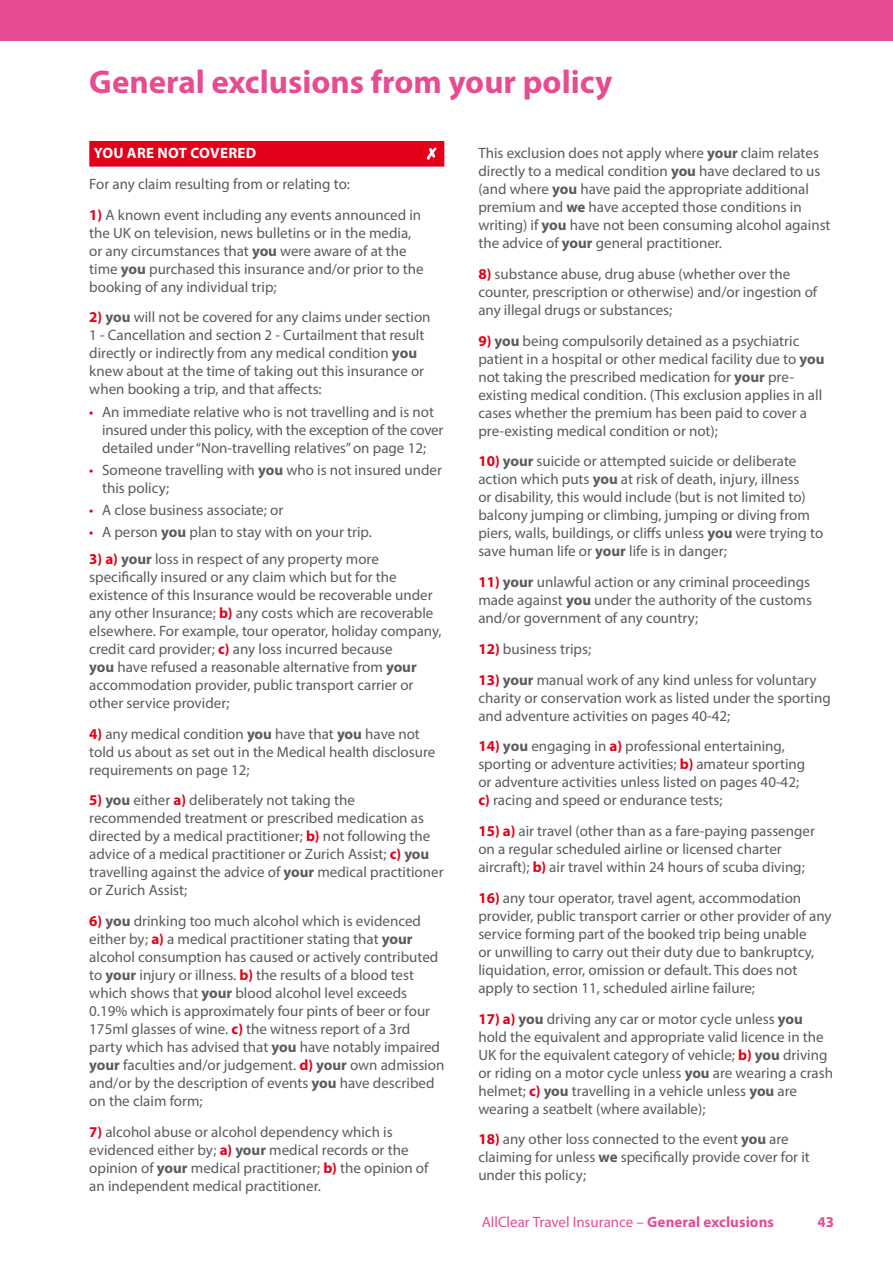
<style>
.page{position:relative;width:893px;height:1263px;background:#fff}
.page>*{position:absolute;margin:0;border:0;box-sizing:border-box;transform-origin:0 0}
.Page_heading{font:700 33px "Myriad Pro";color:#e74c92}
.Main_Text{font:15px/18px "Myriad Pro";color:#5d5a5c}
.t1{font:15px "Myriad Pro";color:#e74c92}
.You_are_covered{font:700 15px "Myriad Pro";letter-spacing:.02em;color:#fff}
.t2{font:700 15px "Myriad Pro";color:#e74c92}
.s1{font-weight:700;color:#e2001a}
.s2{font-weight:700}
.s3{color:#e2001a}
</style>
<div class="page">
<div style="left:89px;top:141px;width:355px;height:26px;background:#e2001a"></div>
<div style="left:0;top:0;width:893px;height:41px;background:#e74c92"></div>
<p class="Page_heading" style="left:89px;top:60px;width:525px">General exclusions from your policy</p>
<p class="You_are_covered" style="left:94px;top:143px;width:164px">YOU ARE NOT COVERED</p>
<p class="Main_Text" style="left:89px;top:175px;width:262px">For any claim resulting from or relating to:</p>
<p class="Main_Text" style="left:89px;top:205px;width:336px"><span class="s1">1)</span> A known event including any events announced in the UK on television, news bulletins or in the media, or any circumstances that <span class="s2">you</span> were aware of at the time <span class="s2">you</span> purchased this insurance and/or prior to the booking of any individual trip;</p>
<p class="Main_Text" style="left:89px;top:308px;width:343px"><span class="s1">2)</span> <span class="s2">you</span> will not be covered for any claims under section 1 - Cancellation and section 2 - Curtailment that result directly or indirectly from any medical condition <span class="s2">you </span>knew about at the time of taking out this insurance or when booking a trip, and that affects:</p>
<p class="Main_Text" style="left:102px;top:402px;width:343px;text-indent:-13px"><span class="s3">•</span> An immediate relative who is not travelling and is not insured under this policy, with the exception of the cover detailed under “Non-travelling relatives” on page 12;</p>
<p class="Main_Text" style="left:102px;top:461px;width:341px;text-indent:-13px"><span class="s3">•</span> Someone travelling with <span class="s2">you</span> who is not insured under this policy;</p>
<p class="Main_Text" style="left:89px;top:501px;width:195px"><span class="s3">•</span> A close business associate; or</p>
<p class="Main_Text" style="left:89px;top:523px;width:284px"><span class="s3">•</span> A person <span class="s2">you</span> plan to stay with on your trip.</p>
<p class="Main_Text" style="left:89px;top:550px;width:354px"><span class="s1">3) a)</span> <span class="s2">your</span> loss in respect of any property more specifically insured or any claim which but for the existence of this Insurance would be recoverable under any other Insurance; <span class="s1">b)</span> any costs which are recoverable elsewhere. For example, tour operator, holiday company, credit card provider; <span class="s1">c)</span> any loss incurred because<br><span class="s2">you</span> have refused a reasonable alternative from <span class="s2">your </span>accommodation provider, public transport carrier or other service provider;</p>
<p class="Main_Text" style="left:89px;top:724px;width:347px"><span class="s1">4)</span> any medical condition <span class="s2">you</span> have that <span class="s2">you</span> have not told us about as set out in the Medical health disclosure requirements on page 12;</p>
<p class="Main_Text" style="left:89px;top:791px;width:356px"><span class="s1">5)</span> <span class="s2">you</span> either <span class="s1">a)</span> deliberately not taking the recommended treatment or prescribed medication as directed by a medical practitioner; <span class="s1">b)</span> not following the advice of a medical practitioner or Zurich Assist; <span class="s1">c)</span> <span class="s2">you </span>travelling against the advice of <span class="s2">your</span> medical practitioner or Zurich Assist;</p>
<p class="Main_Text" style="left:89px;top:912px;width:357px"><span class="s1">6)</span> <span class="s2">you</span> drinking too much alcohol which is evidenced either by; <span class="s1">a)</span> a medical practitioner stating that <span class="s2">your </span>alcohol consumption has caused or actively contributed to <span class="s2">your</span> injury or illness. <span class="s1">b)</span> the results of a blood test which shows that <span class="s2">your</span> blood alcohol level exceeds 0.19% which is approximately four pints of beer or four 175ml glasses of wine. <span class="s1">c)</span> the witness report of a 3rd party which has advised that <span class="s2">you</span> have notably impaired <span class="s2">your</span> faculties and/or judgement. <span class="s1">d)</span> <span class="s2">your</span> own admission and/or by the description of events <span class="s2">you</span> have described on the claim form;</p>
<p class="Main_Text" style="left:89px;top:1123px;width:341px"><span class="s1">7)</span> alcohol abuse or alcohol dependency which is evidenced either by; <span class="s1">a)</span> <span class="s2">your</span> medical records or the opinion of <span class="s2">your</span> medical practitioner; <span class="s1">b)</span> the opinion of an independent medical practitioner.</p>
<p class="Main_Text" style="left:478px;top:144px;width:354px">This exclusion does not apply where <span class="s2">your</span> claim relates directly to a medical condition <span class="s2">you</span> have declared to us (and where <span class="s2">you</span> have paid the appropriate additional premium and <span class="s2">we</span> have accepted those conditions in writing) if <span class="s2">you</span> have not been consuming alcohol against the advice of <span class="s2">your</span> general practitioner.</p>
<p class="Main_Text" style="left:478px;top:264px;width:340px"><span class="s1">8)</span> substance abuse, drug abuse (whether over the counter, prescription or otherwise) and/or ingestion of any illegal drugs or substances;</p>
<p class="Main_Text" style="left:478px;top:331px;width:348px"><span class="s1">9)</span> <span class="s2">you</span> being compulsorily detained as a psychiatric patient in a hospital or other medical facility due to <span class="s2">you </span>not taking the prescribed medication for <span class="s2">your</span> pre&shy;existing medical condition. (This exclusion applies in all cases whether the premium has been paid to cover a pre-existing medical condition or not);</p>
<p class="Main_Text" style="left:478px;top:452px;width:346px"><span class="s1">10)</span> <span class="s2">your</span> suicide or attempted suicide or deliberate action which puts <span class="s2">you</span> at risk of death, injury, illness<br>or disability, this would include (but is not limited to) balcony jumping or climbing, jumping or diving from piers, walls, buildings, or cliffs unless <span class="s2">you</span> were trying to save human life or <span class="s2">your</span> life is in danger;</p>
<p class="Main_Text" style="left:478px;top:573px;width:335px"><span class="s1">11)</span> <span class="s2">your</span> unlawful action or any criminal proceedings made against <span class="s2">you</span> under the authority of the customs and/or government of any country;</p>
<p class="Main_Text" style="left:478px;top:639px;width:114px"><span class="s1">12)</span> business trips;</p>
<p class="Main_Text" style="left:478px;top:670px;width:354px"><span class="s1">13)</span> <span class="s2">your</span> manual work of any kind unless for voluntary charity or conservation work as listed under the sporting and adventure activities on pages 40-42;</p>
<p class="Main_Text" style="left:478px;top:737px;width:328px"><span class="s1">14)</span> <span class="s2">you</span> engaging in <span class="s1">a)</span> professional entertaining, sporting or adventure activities; <span class="s1">b)</span> amateur sporting or adventure activities unless listed on pages 40-42; <span class="s1">c)</span> racing and speed or endurance tests;</p>
<p class="Main_Text" style="left:478px;top:822px;width:338px"><span class="s1">15) a)</span> air travel (other than as a fare-paying passenger on a regular scheduled airline or licensed charter aircraft); <span class="s1">b)</span> air travel within 24 hours of scuba diving;</p>
<p class="Main_Text" style="left:478px;top:888px;width:355px"><span class="s1">16)</span> any tour operator, travel agent, accommodation provider, public transport carrier or other provider of any service forming part of the booked trip being unable<br>or unwilling to carry out their duty due to bankruptcy, liquidation, error, omission or default. This does not apply to section 11, scheduled airline failure;</p>
<p class="Main_Text" style="left:478px;top:1009px;width:356px"><span class="s1">17) a)</span> <span class="s2">you</span> driving any car or motor cycle unless <span class="s2">you </span>hold the equivalent and appropriate valid licence in the UK for the equivalent category of vehicle; <span class="s1">b)</span> <span class="s2">you</span> driving or riding on a motor cycle unless <span class="s2">you</span> are wearing a crash helmet; <span class="s1">c)</span> <span class="s2">you</span> travelling in a vehicle unless <span class="s2">you</span> are wearing a seatbelt (where available);</p>
<p class="Main_Text" style="left:478px;top:1130px;width:333px"><span class="s1">18)</span> any other loss connected to the event <span class="s2">you</span> are claiming for unless <span class="s2">we</span> specifically provide cover for it under this policy;</p>
<p class="t1" style="left:482px;top:1213px;width:294px">AllClear Travel Insurance – <span class="s2">General exclusions</span></p>
<p class="t2" style="left:817px;top:1212px;width:18px">43</p>
</div>
